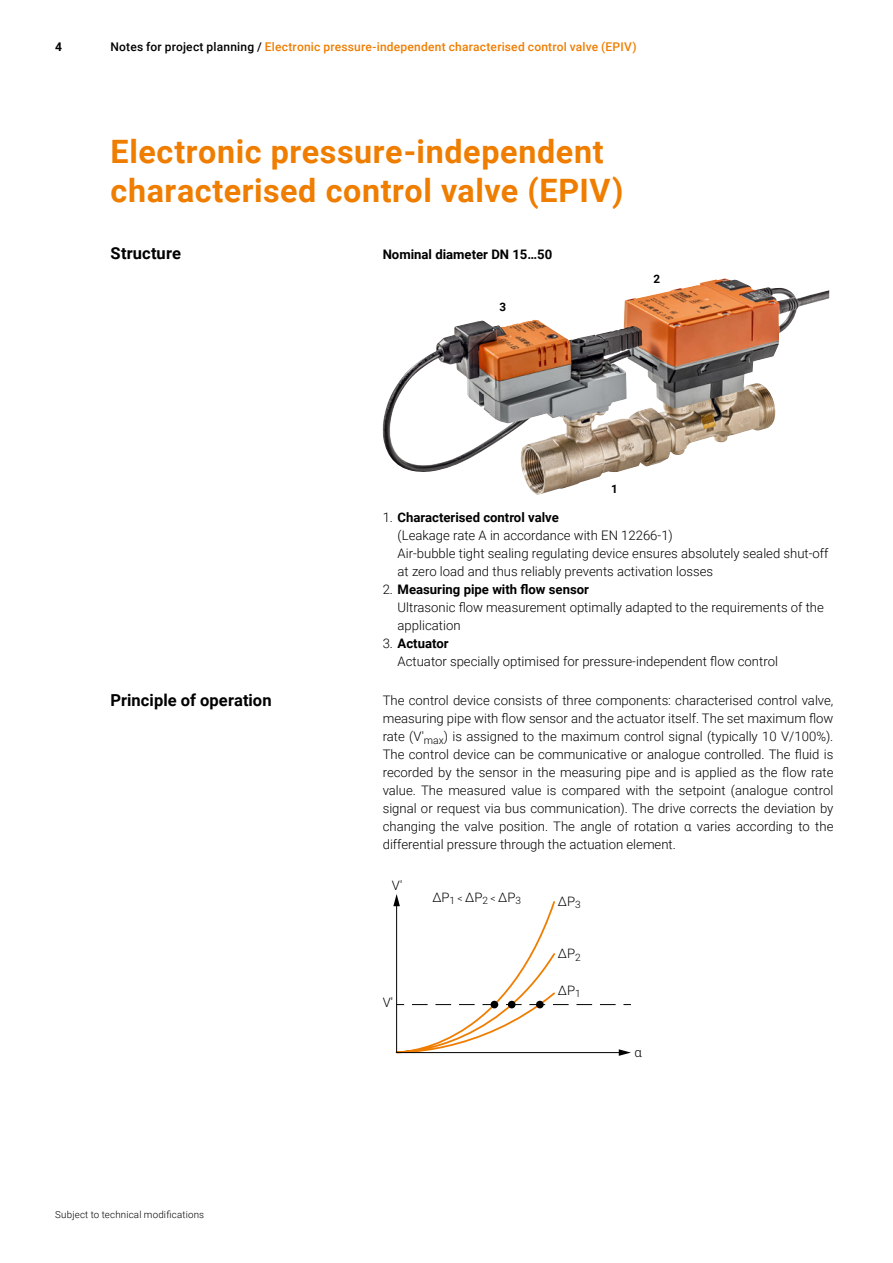
<style>
.page{position:relative;width:893px;height:1263px;background:#fff}
.page>*{position:absolute;margin:0;border:0;box-sizing:border-box;transform-origin:0 0}
.Retrofit_21_5pt_bold{font:700 32.25px/38.7px "Roboto";letter-spacing:.02em;color:#ef7d00}
.Subtitel_11pt_bold_s{font:700 16.5px "Roboto";letter-spacing:.005em;color:#000}
.Belimo_Body_8_75pt{font:300 13.2px/18px "Roboto";color:#000}
.Belimo_Body_8_75pt-2{font:700 13.2px "Roboto";color:#000}
.Navigation_links{font:500 12px "Roboto";letter-spacing:.015em;color:#ef7d00}
.Seitenzahl_8pt_bold{font:700 12px "Roboto";color:#000}
.Kopf_7_75pt_bold_sch{font:700 11.7px "Roboto";color:#000}
.t1{font:300 9.75px "Roboto";letter-spacing:.02em;color:#000}
.s1{color:#000}
.s2{font-weight:700}
.s3{font-size:10.2px}
</style>
<div class="page">
<img style="left:383px;top:279px;width:341px;height:194px">
<svg style="left:393px;top:894px;width:238px;height:162px"></svg>
<div style="left:491px;top:1001px;width:7px;height:7px;background:#000;border-radius:50%"></div>
<div style="left:508px;top:1001px;width:7px;height:7px;background:#000;border-radius:50%"></div>
<div style="left:536px;top:1001px;width:8px;height:7px;background:#000;border-radius:50%"></div>
<p class="Seitenzahl_8pt_bold" style="left:55px;top:38px;width:8px">4</p>
<p class="Navigation_links" style="left:111px;top:38px;width:528px"><span class="s1">Notes for project planning /</span> Electronic pressure-independent characterised control valve (EPIV)</p>
<p class="Retrofit_21_5pt_bold" style="left:111px;top:131px;width:515px">Electronic pressure-independent characterised control valve (EPIV)</p>
<p class="Subtitel_11pt_bold_s" style="left:111px;top:242px;width:72px">Structure</p>
<p class="Belimo_Body_8_75pt-2" style="left:383px;top:245px;width:171px">Nominal diameter DN 15…50</p>
<p class="Kopf_7_75pt_bold_sch" style="left:499px;top:299px;width:8px">3</p>
<p class="Kopf_7_75pt_bold_sch" style="left:654px;top:270px;width:8px">2</p>
<p class="Kopf_7_75pt_bold_sch" style="left:611px;top:481px;width:8px">1</p>
<p class="Belimo_Body_8_75pt" style="left:398px;top:507px;width:432px;text-indent:-15px">1. <span class="s2">Characterised control valve<br></span>(Leakage rate A in accordance with EN 12266-1)<br>Air-bubble tight sealing regulating device ensures absolutely sealed shut-off at zero load and thus reliably prevents activation losses</p>
<p class="Belimo_Body_8_75pt" style="left:398px;top:579px;width:428px;text-indent:-15px">2. <span class="s2">Measuring pipe with flow sensor<br></span>Ultrasonic flow measurement optimally adapted to the requirements of the application</p>
<p class="Belimo_Body_8_75pt" style="left:398px;top:633px;width:382px;text-indent:-15px">3. <span class="s2">Actuator<br></span>Actuator specially optimised for pressure-independent flow control</p>
<p class="Subtitel_11pt_bold_s" style="left:111px;top:688px;width:163px">Principle of operation</p>
<p class="Belimo_Body_8_75pt" style="left:383px;top:691px;width:452px;text-align:justify">The control device consists of three components: characterised control valve, measuring pipe with flow sensor and the actuator itself. The set maximum flow rate (V'<sub>max</sub>) is assigned to the maximum control signal (typically 10 V/100%).<br>The control device can be communicative or analogue controlled. The fluid is recorded by the sensor in the measuring pipe and is applied as the flow rate value. The measured value is compared with the setpoint (analogue control signal or request via bus communication). The drive corrects the deviation by changing the valve position. The angle of rotation α varies according to the differential pressure through the actuation element.</p>
<p class="t1" style="left:55px;top:1207px;width:150px">Subject to technical modifications</p>
<p class="Belimo_Body_8_75pt" style="left:392px;top:876px;width:12px">V'</p>
<p class="Belimo_Body_8_75pt" style="left:432px;top:888px;width:90px">∆P<sub>1</sub> <span class="s3">&lt;</span> ∆P<sub>2</sub> <span class="s3">&lt;</span> ∆P<sub>3</sub></p>
<p class="Belimo_Body_8_75pt" style="left:383px;top:993px;width:12px">V'</p>
<p class="Belimo_Body_8_75pt" style="left:558px;top:891px;width:24px">∆P<sub>3</sub></p>
<p class="Belimo_Body_8_75pt" style="left:558px;top:944px;width:24px">∆P<sub>2</sub></p>
<p class="Belimo_Body_8_75pt" style="left:558px;top:981px;width:24px">∆P<sub>1</sub></p>
<p class="Belimo_Body_8_75pt" style="left:634px;top:1043px;width:9px">α</p>
</div>
